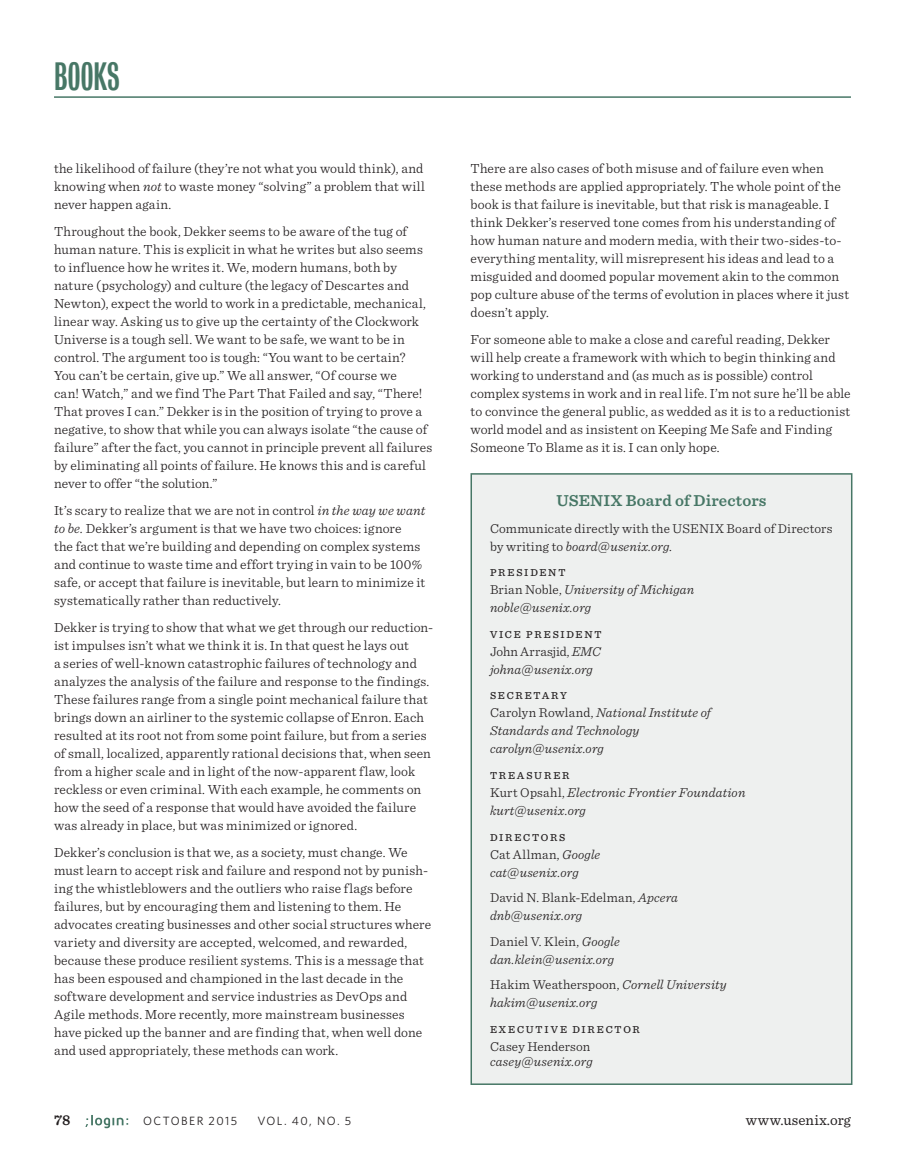
<style>
.page{position:relative;width:905px;height:1175px;background:#fff}
.page>*{position:absolute;margin:0;border:0;box-sizing:border-box;transform-origin:0 0}
.t1{font:36px "Bureau Grotesque One Three";letter-spacing:.005em;color:#477766}
.t2{font:600 16.5px "Sentinel";letter-spacing:.01em;color:#477766}
.t3{font:15px "Sentinel";letter-spacing:.015em;color:#231f20}
.t4{font:600 15px "Sentinel";color:#231f20}
.t5{font:300 13.8px/18px "Sentinel";letter-spacing:.01em;color:#231f20}
.t6{font:italic 300 13.5px/18px "Sentinel";letter-spacing:.01em;color:#231f20}
.t7{font:300 13.5px/18px "Sentinel";letter-spacing:.015em;color:#231f20}
.t8{font:12px "Whitney";letter-spacing:.12em;color:#231f20}
.t9{font:500 10.5px "Sentinel";letter-spacing:.165em;color:#231f20}
.t10{font:500 10.5px "Sentinel";letter-spacing:.185em;color:#231f20}
.s1{font-style:italic}
.s2{font-style:normal}
</style>
<div class="page">
<svg style="left:85px;top:1115px;width:43px;height:13px"></svg>
<hr style="left:54px;top:96px;width:796px;height:2px;background:#477766">
<div style="left:471px;top:474px;width:380px;height:610px;background:#eef0ef"></div>
<div style="left:470px;top:473px;width:382px;height:611px;border:2px solid #477766"></div>
<h1 class="t1" style="left:54px;top:57px;width:67px">BOOKS</h1>
<p class="t5" style="left:54px;top:159px;width:372px;text-align:justify">the likelihood of failure (they’re not what you would think), and knowing when <span class="s1">not</span> to waste money “solving” a problem that will never happen again.</p>
<p class="t5" style="left:54px;top:222px;width:380px">Throughout the book, Dekker seems to be aware of the tug of human nature. This is explicit in what he writes but also seems to influence how he writes it. We, modern humans, both by nature (psychology) and culture (the legacy of Descartes and Newton), expect the world to work in a predictable, mechanical, linear way. Asking us to give up the certainty of the Clockwork Universe is a tough sell. We want to be safe, we want to be in control. The argument too is tough: “You want to be certain?<br>You can’t be certain, give up.” We all answer, “Of course we<br>can! Watch,” and we find The Part That Failed and say, “There!<br>That proves I can.” Dekker is in the position of trying to prove a negative, to show that while you can always isolate “the cause of failure” after the fact, you cannot in principle prevent all failures by eliminating all points of failure. He knows this and is careful never to offer “the solution.”</p>
<p class="t5" style="left:54px;top:500px;width:373px">It’s scary to realize that we are not in control <span class="s1">in the way we want to be.</span> Dekker’s argument is that we have two choices: ignore<br>the fact that we’re building and depending on complex systems and continue to waste time and effort trying in vain to be 100% safe, or accept that failure is inevitable, but learn to minimize it systematically rather than reductively.</p>
<p class="t5" style="left:54px;top:617px;width:381px">Dekker is trying to show that what we get through our reduction&shy;ist impulses isn’t what we think it is. In that quest he lays out<br>a series of well-known catastrophic failures of technology and analyzes the analysis of the failure and response to the findings.<br>These failures range from a single point mechanical failure that brings down an airliner to the systemic collapse of Enron. Each resulted at its root not from some point failure, but from a series of small, localized, apparently rational decisions that, when seen from a higher scale and in light of the now-apparent flaw, look reckless or even criminal. With each example, he comments on how the seed of a response that would have avoided the failure was already in place, but was minimized or ignored.</p>
<p class="t5" style="left:54px;top:842px;width:378px">Dekker’s conclusion is that we, as a society, must change. We must learn to accept risk and failure and respond not by punish&shy;ing the whistleblowers and the outliers who raise flags before failures, but by encouraging them and listening to them. He advocates creating businesses and other social structures where variety and diversity are accepted, welcomed, and rewarded, because these produce resilient systems. This is a message that has been espoused and championed in the last decade in the software development and service industries as DevOps and Agile methods. More recently, more mainstream businesses have picked up the banner and are finding that, when well done and used appropriately, these methods can work.</p>
<p class="t5" style="left:470px;top:158px;width:380px">There are also cases of both misuse and of failure even when these methods are applied appropriately. The whole point of the book is that failure is inevitable, but that risk is manageable. I think Dekker’s reserved tone comes from his understanding of how human nature and modern media, with their two-sides-to&shy;everything mentality, will misrepresent his ideas and lead to a misguided and doomed popular movement akin to the common pop culture abuse of the terms of evolution in places where it just doesn’t apply.</p>
<p class="t5" style="left:470px;top:329px;width:381px">For someone able to make a close and careful reading, Dekker will help create a framework with which to begin thinking and working to understand and (as much as is possible) control complex systems in work and in real life. I’m not sure he’ll be able to convince the general public, as wedded as it is to a reductionist world model and as insistent on Keeping Me Safe and Finding Someone To Blame as it is. I can only hope.</p>
<p class="t2" style="left:556px;top:487px;width:211px">USENIX Board of Directors</p>
<p class="t7" style="left:490px;top:518px;width:344px">Communicate directly with the USENIX Board of Directors by writing to <span class="s1">board@usenix.org</span>.</p>
<p class="t9" style="left:490px;top:565px;width:77px">PRESIDENT</p>
<p class="t6" style="left:490px;top:580px;width:206px"><span class="s2">Brian Noble,</span> University of Michigan noble@usenix.org</p>
<p class="t9" style="left:490px;top:626px;width:113px">VICE PRESIDENT</p>
<p class="t6" style="left:490px;top:641px;width:112px"><span class="s2">John Arrasjid,</span> EMC johna@usenix.org</p>
<p class="t9" style="left:490px;top:688px;width:78px">SECRETARY</p>
<p class="t6" style="left:490px;top:703px;width:222px"><span class="s2">Carolyn Rowland,</span> National Institute of<br>Standards and Technology carolyn@usenix.org</p>
<p class="t10" style="left:490px;top:767px;width:81px">TREASURER</p>
<p class="t6" style="left:490px;top:782px;width:257px"><span class="s2">Kurt Opsahl,</span> Electronic Frontier Foundation kurt@usenix.org</p>
<p class="t9" style="left:490px;top:829px;width:77px">DIRECTORS</p>
<p class="t6" style="left:490px;top:844px;width:112px"><span class="s2">Cat Allman,</span> Google cat@usenix.org</p>
<p class="t7" style="left:490px;top:887px;width:189px">David N. Blank-Edelman, <span class="s1">Apcera dnb@usenix.org</span></p>
<p class="t6" style="left:490px;top:931px;width:131px"><span class="s2">Daniel V. Klein,</span> Google dan.klein@usenix.org</p>
<p class="t6" style="left:490px;top:974px;width:238px"><span class="s2">Hakim Weatherspoon,</span> Cornell University hakim@usenix.org</p>
<p class="t9" style="left:490px;top:1021px;width:151px">EXECUTIVE DIRECTOR</p>
<p class="t7" style="left:490px;top:1036px;width:102px">Casey Henderson</p>
<p class="t6" style="left:490px;top:1051px;width:104px">casey@usenix.org</p>
<p class="t4" style="left:54px;top:1108px;width:18px">78</p>
<p class="t8" style="left:143px;top:1113px;width:95px">OCTOBER 2015</p>
<p class="t8" style="left:257px;top:1113px;width:95px">VOL. 40, NO. 5</p>
<p class="t3" style="left:745px;top:1108px;width:107px">www.usenix.org</p>
</div>
